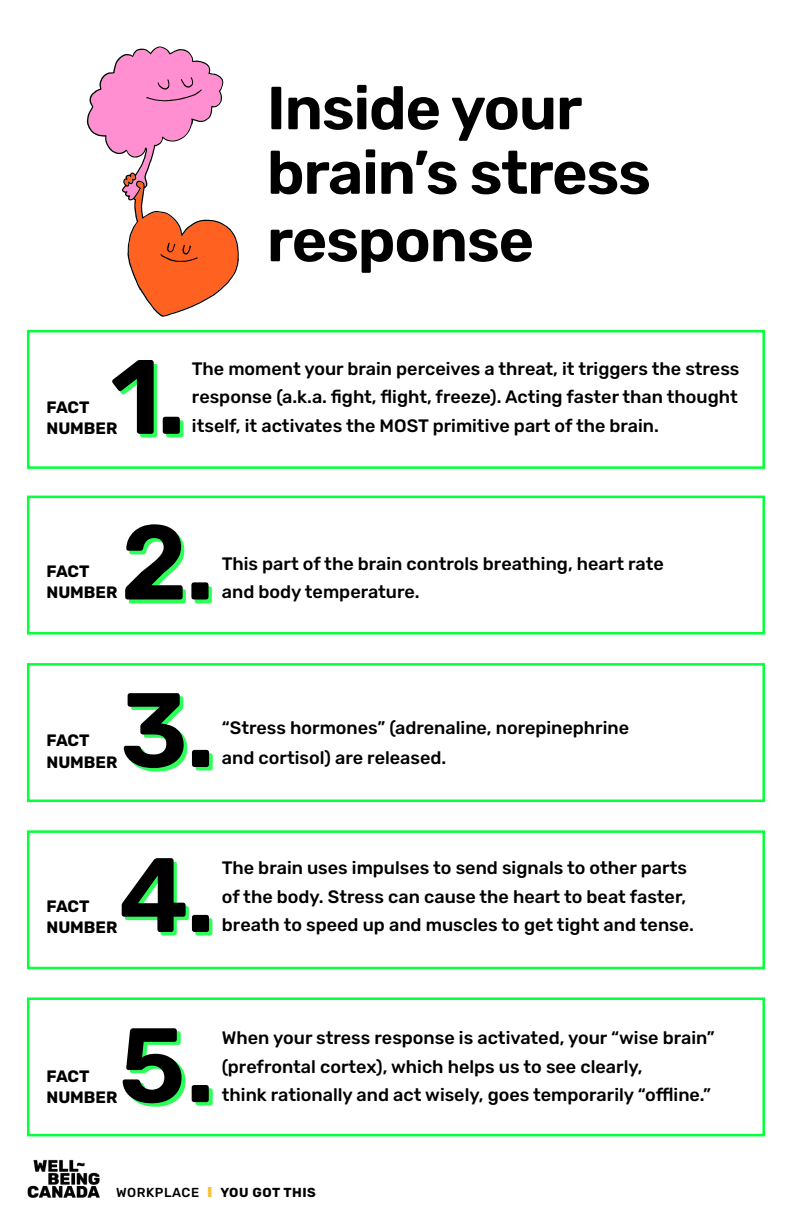
<style>
.page{position:relative;width:792px;height:1224px;background:#fff}
.page>*{position:absolute;margin:0;border:0;box-sizing:border-box;transform-origin:0 0}
.t1{font:600 105.52px/167.1px "Rubik";color:#000}
.t2{font:600 60.75px/66px "Rubik";letter-spacing:-.02em;color:#000}
.t3{font:500 18px/28.5px "Rubik";color:#000}
.t4{font:700 16.5px/21.1px "Rubik";color:#000}
.t5{font:700 13.05px "Rubik";letter-spacing:.04em;color:#000}
.s1{font-weight:500}
.s2{font-size:14.25px;color:#f2c23b}
</style>
<div class="page">
<div style="left:27px;top:330px;width:738px;height:139px;border:3px solid #08ff3c"></div>
<div style="left:27px;top:496px;width:738px;height:139px;border:3px solid #08ff3c"></div>
<div style="left:27px;top:663px;width:738px;height:139px;border:3px solid #08ff3c"></div>
<div style="left:27px;top:830px;width:738px;height:139px;border:3px solid #08ff3c"></div>
<div style="left:27px;top:997px;width:738px;height:139px;border:3px solid #08ff3c"></div>
<img style="left:27px;top:1159px;width:73px;height:39px">
<div style="left:116px;top:364px;width:68px;height:74px;background:#08ff3c;opacity:.85"></div>
<div style="left:129px;top:528px;width:83px;height:75px;background:#08ff3c;opacity:.85"></div>
<div style="left:127px;top:697px;width:86px;height:75px;background:#08ff3c;opacity:.85"></div>
<div style="left:125px;top:862px;width:88px;height:74px;background:#08ff3c;opacity:.85"></div>
<div style="left:126px;top:1032px;width:87px;height:75px;background:#08ff3c;opacity:.85"></div>
<svg style="left:88px;top:47px;width:150px;height:270px"></svg>
<h2 class="t2" style="left:267px;top:77px;width:386px">Inside your brain’s stress response</h2>
<h1 class="t1" style="left:110px;top:317px;width:106px">1 .<br>2.<br>3.<br>4.<br>5 .</h1>
<p class="t3" style="left:192px;top:355px;width:549px;text-align:justify">The moment your brain perceives a threat, it triggers the stress response (a.k.a. fight, flight, freeze). Acting faster than thought itself, it activates the MOST primitive part of the brain.</p>
<p class="t4" style="left:46px;top:397px;width:73px">FACT<br>NUMBER</p>
<p class="t3" style="left:222px;top:550px;width:443px">This part of the brain controls breathing, heart rate and body temperature.</p>
<p class="t4" style="left:46px;top:561px;width:73px">FACT<br>NUMBER</p>
<p class="t3" style="left:222px;top:713px;width:409px;line-height:30.1px">“Stress hormones” (adrenaline, norepinephrine and cortisol) are released.</p>
<p class="t4" style="left:46px;top:731px;width:73px">FACT<br>NUMBER</p>
<p class="t3" style="left:222px;top:854px;width:474px">The brain uses impulses to send signals to other parts of the body. Stress can cause the heart to beat faster, breath to speed up and muscles to get tight and tense.</p>
<p class="t4" style="left:46px;top:896px;width:73px">FACT<br>NUMBER</p>
<p class="t3" style="left:222px;top:1024px;width:494px">When your stress response is activated, your “wise brain” (prefrontal cortex), which helps us to see clearly,<br>think rationally and act wisely, goes temporarily “offline.”</p>
<p class="t4" style="left:46px;top:1066px;width:73px">FACT<br>NUMBER</p>
<p class="t5" style="left:116px;top:1185px;width:201px"><span class="s1">WORKPLACE</span> <span class="s2">I</span> YOU GOT THIS</p>
</div>
